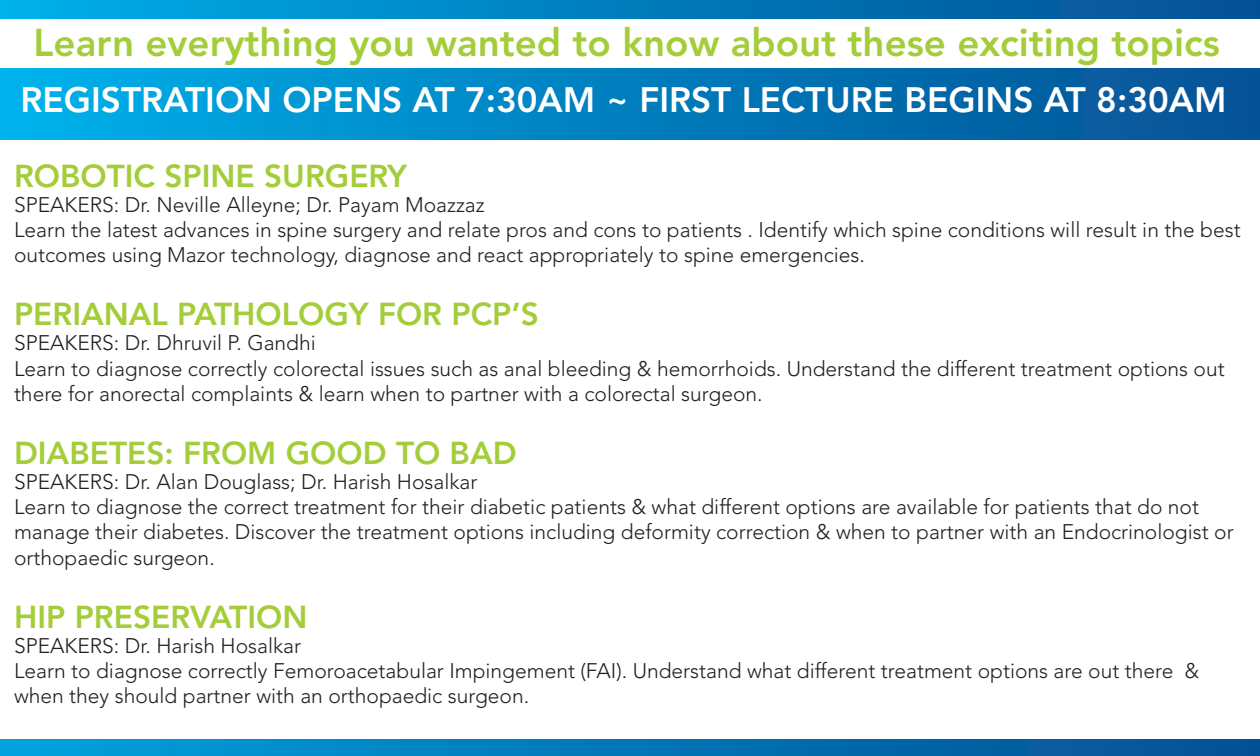
<style>
.page{position:relative;width:1260px;height:756px;background:#fff}
.page>*{position:absolute;margin:0;border:0;box-sizing:border-box;transform-origin:0 0}
.t1{font:800 38.5px "Avenir LT Std";color:#a3cd39}
.t2{font:800 35px "Avenir LT Std";color:#fff}
.t3{font:800 31.5px "Avenir LT Std";color:#a3cd39}
.t4{font:300 21px/25.2px "Avenir LT Std";color:#231f20}
</style>
<div class="page">
<div style="left:0;top:69px;width:1260px;height:70px;background:linear-gradient(to right,#00b0ea,#044f93)"></div>
<div style="left:0;top:0;width:1260px;height:18px;background:linear-gradient(to right,#00aee8,#044e92)"></div>
<div style="left:0;top:739px;width:1260px;height:17px;background:linear-gradient(to right,#00a1dd,#054e92)"></div>
<p class="t1" style="left:34px;top:20px;width:1188px">Learn everything you wanted to know about these exciting topics</p>
<p class="t2" style="left:21px;top:79px;width:1207px">REGISTRATION OPENS AT 7:30AM ~ FIRST LECTURE BEGINS AT 8:30AM</p>
<p class="t3" style="left:14px;top:157px;width:395px">ROBOTIC SPINE SURGERY</p>
<p class="t4" style="left:14px;top:192px;width:472px">SPEAKERS: Dr. Neville Alleyne; Dr. Payam Moazzaz</p>
<p class="t4" style="left:14px;top:217px;width:1228px">Learn the latest advances in spine surgery and relate pros and cons to patients . Identify which spine conditions will result in the best outcomes using Mazor technology, diagnose and react appropriately to spine emergencies.</p>
<p class="t3" style="left:14px;top:296px;width:526px">PERIANAL PATHOLOGY FOR PCP’S</p>
<p class="t4" style="left:14px;top:331px;width:303px">SPEAKERS: Dr. Dhruvil P. Gandhi</p>
<p class="t4" style="left:14px;top:356px;width:1212px">Learn to diagnose correctly colorectal issues such as anal bleeding &amp; hemorrhoids. Understand the different treatment options out there for anorectal complaints &amp; learn when to partner with a colorectal surgeon.</p>
<p class="t3" style="left:14px;top:434px;width:504px">DIABETES: FROM GOOD TO BAD</p>
<p class="t4" style="left:14px;top:469px;width:465px">SPEAKERS: Dr. Alan Douglass; Dr. Harish Hosalkar</p>
<p class="t4" style="left:14px;top:494px;width:1221px">Learn to diagnose the correct treatment for their diabetic patients &amp; what different options are available for patients that do not manage their diabetes. Discover the treatment options including deformity correction &amp; when to partner with an Endocrinologist or orthopaedic surgeon.</p>
<p class="t3" style="left:14px;top:598px;width:295px">HIP PRESERVATION</p>
<p class="t4" style="left:14px;top:633px;width:289px">SPEAKERS: Dr. Harish Hosalkar</p>
<p class="t4" style="left:14px;top:658px;width:1187px">Learn to diagnose correctly Femoroacetabular Impingement (FAI). Understand what different treatment options are out there &amp; when they should partner with an orthopaedic surgeon.</p>
</div>
